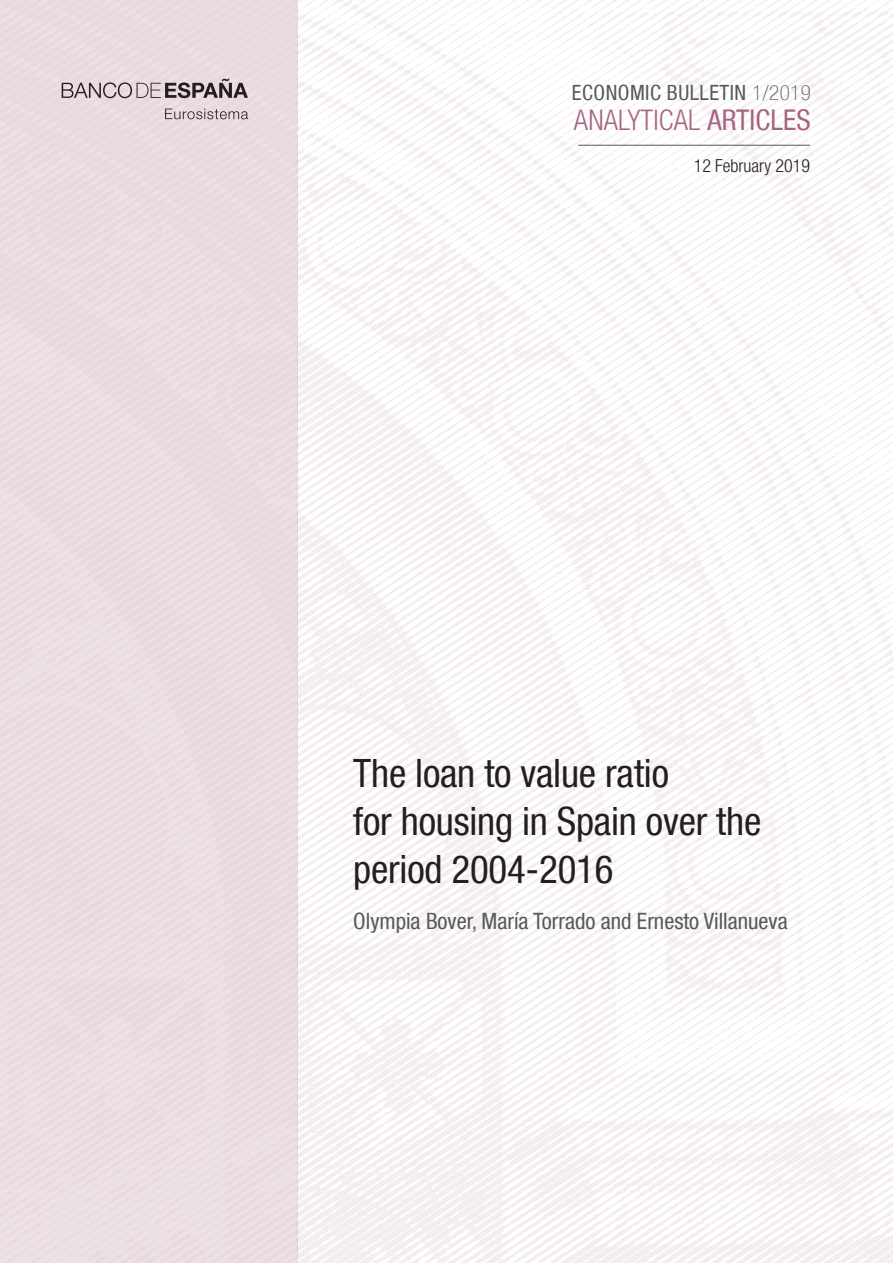
<style>
.page{position:relative;width:893px;height:1263px;background:#fff}
.page>*{position:absolute;margin:0;border:0;box-sizing:border-box;transform-origin:0 0}
.TITULO_GENERAL{font:condensed 39px/48px "Bd E Neue Helvetica";letter-spacing:-.005em;color:#231f20}
.t1{font:300 condensed 28.5px "Bd E Neue Helvetica";letter-spacing:.005em;color:#a76481}
.AUTORES{font:condensed 22.5px "Bd E Neue Helvetica";color:#57585a}
.t2{font:condensed 21px "Bd E Neue Helvetica";letter-spacing:.025em;color:#57585a}
.t3{font:300 condensed 18px "Bd E Neue Helvetica";color:#231f20}
.s1{font-weight:100}
.s2{font-weight:400}
</style>
<div class="page">
<div style="left:0;top:0;width:298px;height:1263px;background:#eadce2"></div>
<hr style="left:578px;top:145px;width:232px;height:1px;background:#57585a">
<svg style="left:165px;top:109px;width:83px;height:10px"></svg>
<svg style="left:62px;top:79px;width:186px;height:19px"></svg>
<p class="t2" style="left:572px;top:80px;width:240px">ECONOMIC BULLETIN <span class="s1">1/2019</span></p>
<p class="t1" style="left:574px;top:104px;width:238px">ANALYTICAL <span class="s2">ARTICLES</span></p>
<p class="t3" style="left:694px;top:155px;width:118px">12 February 2019</p>
<p class="TITULO_GENERAL" style="left:353px;top:749px;width:410px">The loan to value ratio<br>for housing in Spain over the period 2004-2016</p>
<p class="AUTORES" style="left:353px;top:907px;width:436px">Olympia Bover, María Torrado and Ernesto Villanueva</p>
</div>
